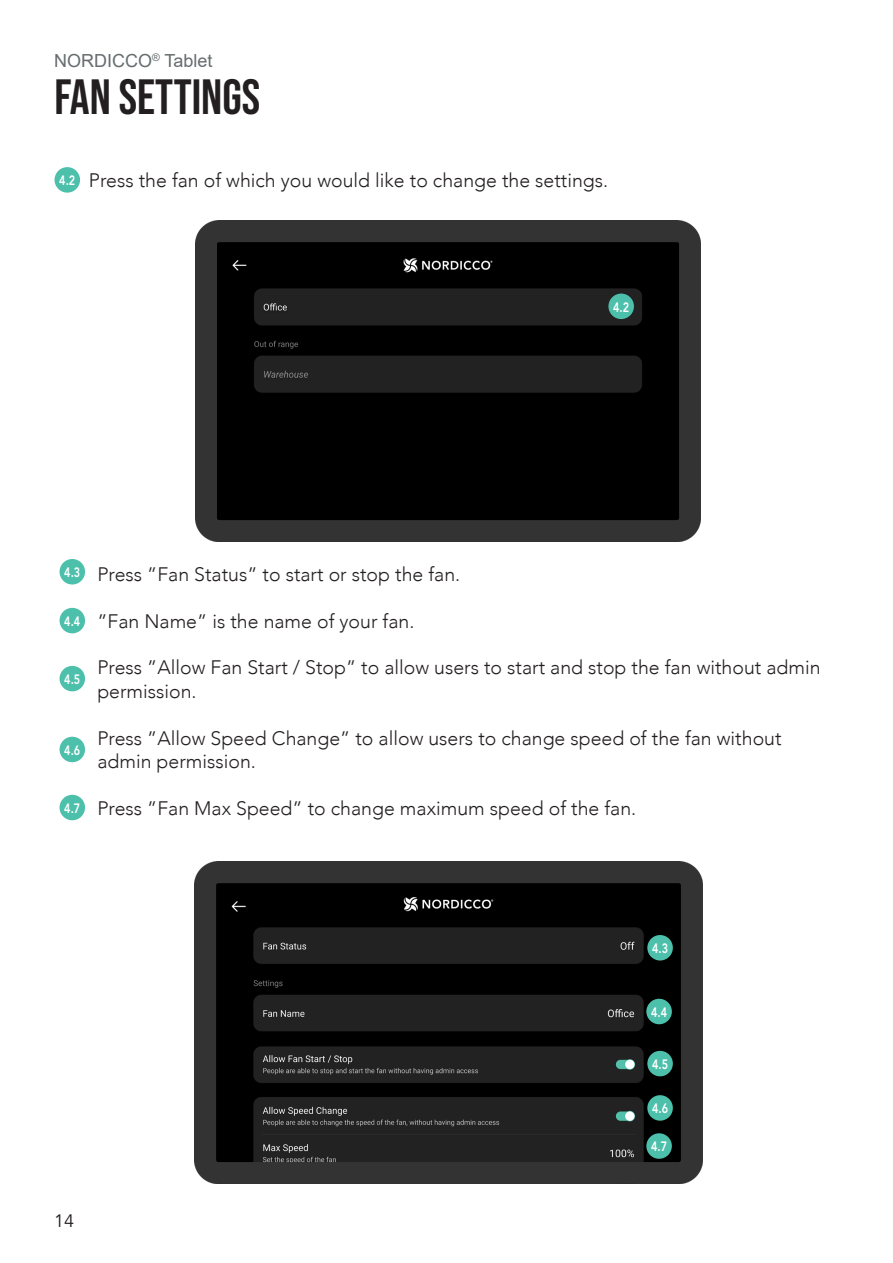
<style>
.page{position:relative;width:893px;height:1263px;background:#fff}
.page>*{position:absolute;margin:0;border:0;box-sizing:border-box;transform-origin:0 0}
.t1{font:49.5px "Bebas Neue";color:#231f20}
.t2{font:300 19.5px/23.4px "Avenir";color:#231f20}
.t3{font:18px "Arial";color:#666d6f}
.t4{font:18px "Avenir";color:#231f20}
.t5{font:800 13.5px "Avenir LT Std";color:#fff;scale:.8 1}
.s1{font-family:"Avenir LT Std";font-weight:800;font-size:13.5px;color:#fff}
</style>
<div class="page">
<div style="left:55px;top:167px;width:25px;height:26px;background:#4dc0ab;border-radius:50%"></div>
<img style="left:195px;top:221px;width:505px;height:320px">
<div style="left:608px;top:294px;width:26px;height:25px;background:#4dc0ab;border-radius:50%"></div>
<img style="left:195px;top:861px;width:507px;height:322px">
<div style="left:60px;top:559px;width:25px;height:25px;background:#4dc0ab;border-radius:50%"></div>
<div style="left:60px;top:608px;width:25px;height:25px;background:#4dc0ab;border-radius:50%"></div>
<div style="left:60px;top:666px;width:25px;height:25px;background:#4dc0ab;border-radius:50%"></div>
<div style="left:60px;top:737px;width:25px;height:25px;background:#4dc0ab;border-radius:50%"></div>
<div style="left:647px;top:935px;width:26px;height:25px;background:#4dc0ab;border-radius:50%"></div>
<div style="left:646px;top:999px;width:26px;height:25px;background:#4dc0ab;border-radius:50%"></div>
<div style="left:647px;top:1051px;width:26px;height:25px;background:#4dc0ab;border-radius:50%"></div>
<div style="left:647px;top:1095px;width:26px;height:26px;background:#4dc0ab;border-radius:50%"></div>
<div style="left:60px;top:795px;width:25px;height:25px;background:#4dc0ab;border-radius:50%"></div>
<div style="left:646px;top:1133px;width:26px;height:26px;background:#4dc0ab;border-radius:50%"></div>
<p class="t3" style="left:54px;top:48px;width:160px">NORDICCO<sup>®</sup> Tablet</p>
<p class="t1" style="left:55px;top:69px;width:207px">FAN SETTINGS</p>
<p class="t2" style="left:59px;top:168px;width:550px"><span class="s1">4.2</span> Press the fan of which you would like to change the settings.</p>
<p class="t5" style="left:613px;top:299px;width:21px">4.2</p>
<p class="t5" style="left:64px;top:565px;width:21px">4.3</p>
<p class="t5" style="left:64px;top:613px;width:21px">4.4</p>
<p class="t5" style="left:64px;top:671px;width:21px">4.5</p>
<p class="t5" style="left:64px;top:742px;width:21px">4.6</p>
<p class="t5" style="left:64px;top:800px;width:21px">4.7</p>
<p class="t2" style="left:97px;top:562px;width:364px">Press ”Fan Status” to start or stop the fan.</p>
<p class="t2" style="left:97px;top:609px;width:319px">”Fan Name” is the name of your fan.</p>
<p class="t2" style="left:97px;top:656px;width:725px">Press ”Allow Fan Start / Stop” to allow users to start and stop the fan without admin permission.</p>
<p class="t2" style="left:97px;top:726px;width:686px">Press ”Allow Speed Change” to allow users to change speed of the fan without admin permission.</p>
<p class="t2" style="left:97px;top:796px;width:540px">Press ”Fan Max Speed” to change maximum speed of the fan.</p>
<p class="t4" style="left:54px;top:1210px;width:22px">14</p>
<p class="t5" style="left:652px;top:940px;width:21px">4.3</p>
<p class="t5" style="left:651px;top:1004px;width:21px">4.4</p>
<p class="t5" style="left:652px;top:1056px;width:21px">4.5</p>
<p class="t5" style="left:652px;top:1101px;width:21px">4.6</p>
<p class="t5" style="left:651px;top:1139px;width:21px">4.7</p>
</div>
